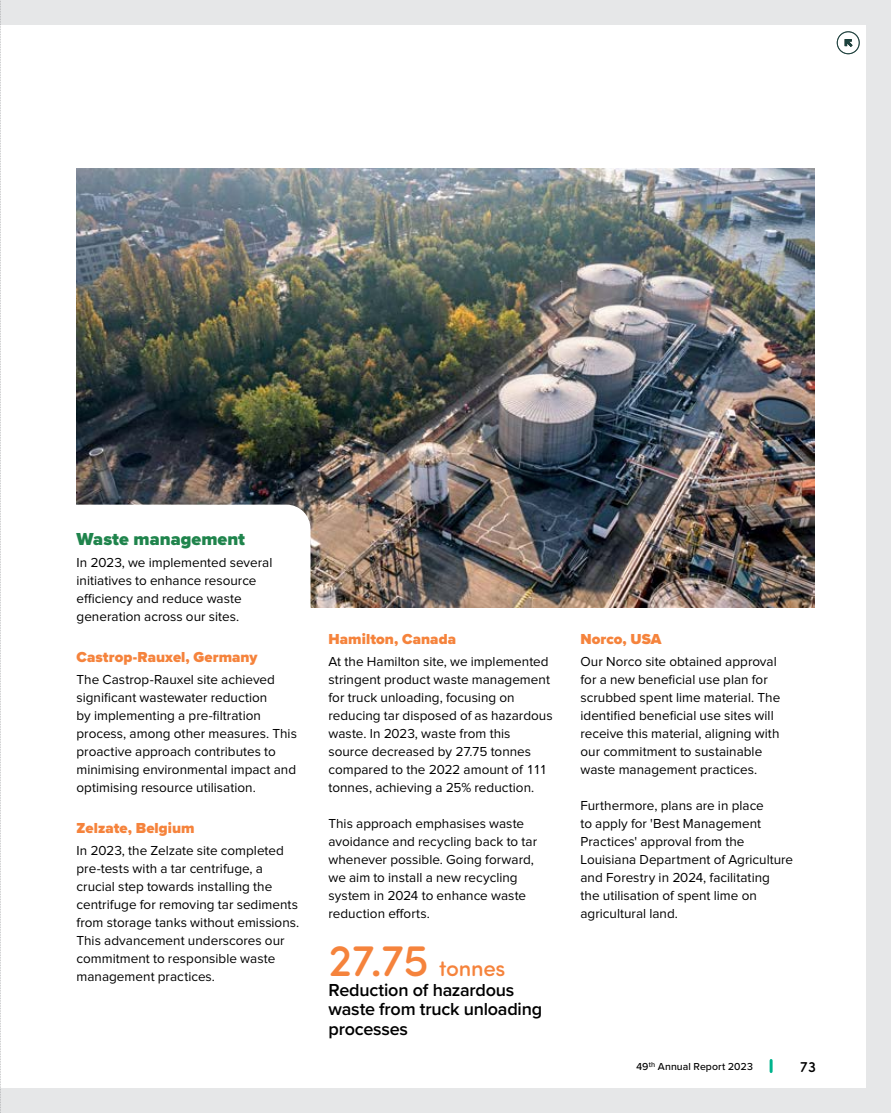
<style>
.page{position:relative;width:891px;height:1113px;background:#fff}
.page>*{position:absolute;margin:0;border:0;box-sizing:border-box;transform-origin:0 0}
.t1{font:500 22.5px "Sofia Pro Soft";letter-spacing:-.01em;color:#f5833c}
.t2{font:600 18px/19.5px "Proxima Nova";letter-spacing:-.015em;color:#000}
.t3{font:900 18px "Proxima Nova";color:#1f844c}
.t4{font:900 15px "Proxima Nova";letter-spacing:.005em;color:#f5833c}
.t5{font:500 15px "Sofia Pro Soft";color:#000}
.t6{font:13.5px/18px "Proxima Nova";color:#000}
.t7{font:500 10.5px "Proxima Nova";letter-spacing:.005em;color:#000}
.s1{font-size:45px}
</style>
<div class="page">
<div style="left:0;top:0;width:891px;height:1112px;background:#e6e7e8"></div>
<div style="left:0;top:25px;width:865px;height:1062px;background:#fff"></div>
<img style="left:77px;top:169px;width:737px;height:438px">
<svg style="left:76px;top:504px;width:235px;height:104px"></svg>
<svg style="left:0;top:0;width:1px;height:1113px"></svg>
<svg style="left:770px;top:1060px;width:3px;height:11px"></svg>
<div style="left:837px;top:32px;width:23px;height:22px;border:1px solid #1c433e;border-radius:50%"></div>
<svg style="left:845px;top:39px;width:8px;height:8px"></svg>
<h2 class="t3" style="left:77px;top:525px;width:170px">Waste management</h2>
<p class="t6" style="left:77px;top:554px;width:197px">In 2023, we implemented several initiatives to enhance resource efficiency and reduce waste generation across our sites.</p>
<p class="t4" style="left:77px;top:645px;width:183px">Castrop-Rauxel, Germany</p>
<p class="t6" style="left:77px;top:671px;width:222px">The Castrop-Rauxel site achieved significant wastewater reduction<br>by implementing a pre-filtration process, among other measures. This proactive approach contributes to minimising environmental impact and optimising resource utilisation.</p>
<p class="t4" style="left:77px;top:816px;width:120px">Zelzate, Belgium</p>
<p class="t6" style="left:77px;top:842px;width:224px">In 2023, the Zelzate site completed pre-tests with a tar centrifuge, a crucial step towards installing the centrifuge for removing tar sediments from storage tanks without emissions.<br>This advancement underscores our commitment to responsible waste management practices.</p>
<p class="t4" style="left:329px;top:627px;width:129px">Hamilton, Canada</p>
<p class="t6" style="left:329px;top:653px;width:226px">At the Hamilton site, we implemented stringent product waste management for truck unloading, focusing on reducing tar disposed of as hazardous waste. In 2023, waste from this source decreased by 27.75 tonnes compared to the 2022 amount of 111 tonnes, achieving a 25% reduction.</p>
<p class="t6" style="left:329px;top:815px;width:210px">This approach emphasises waste avoidance and recycling back to tar whenever possible. Going forward, we aim to install a new recycling system in 2024 to enhance waste reduction efforts.</p>
<h1 class="t1" style="left:329px;top:952px;width:179px"><span class="s1">27.75</span> tonnes</h1>
<h2 class="t2" style="left:329px;top:979px;width:215px">Reduction of hazardous waste from truck unloading processes</h2>
<p class="t4" style="left:580px;top:627px;width:83px">Norco, USA</p>
<p class="t6" style="left:580px;top:653px;width:201px">Our Norco site obtained approval for a new beneficial use plan for scrubbed spent lime material. The identified beneficial use sites will receive this material, aligning with our commitment to sustainable waste management practices.</p>
<p class="t6" style="left:580px;top:797px;width:214px">Furthermore, plans are in place<br>to apply for 'Best Management<br>Practices' approval from the<br>Louisiana Department of Agriculture and Forestry in 2024, facilitating<br>the utilisation of spent lime on agricultural land.</p>
<p class="t7" style="left:636px;top:1058px;width:118px">49<sup>th</sup> Annual Report 2023</p>
<p class="t5" style="left:800px;top:1055px;width:18px">73</p>
</div>
